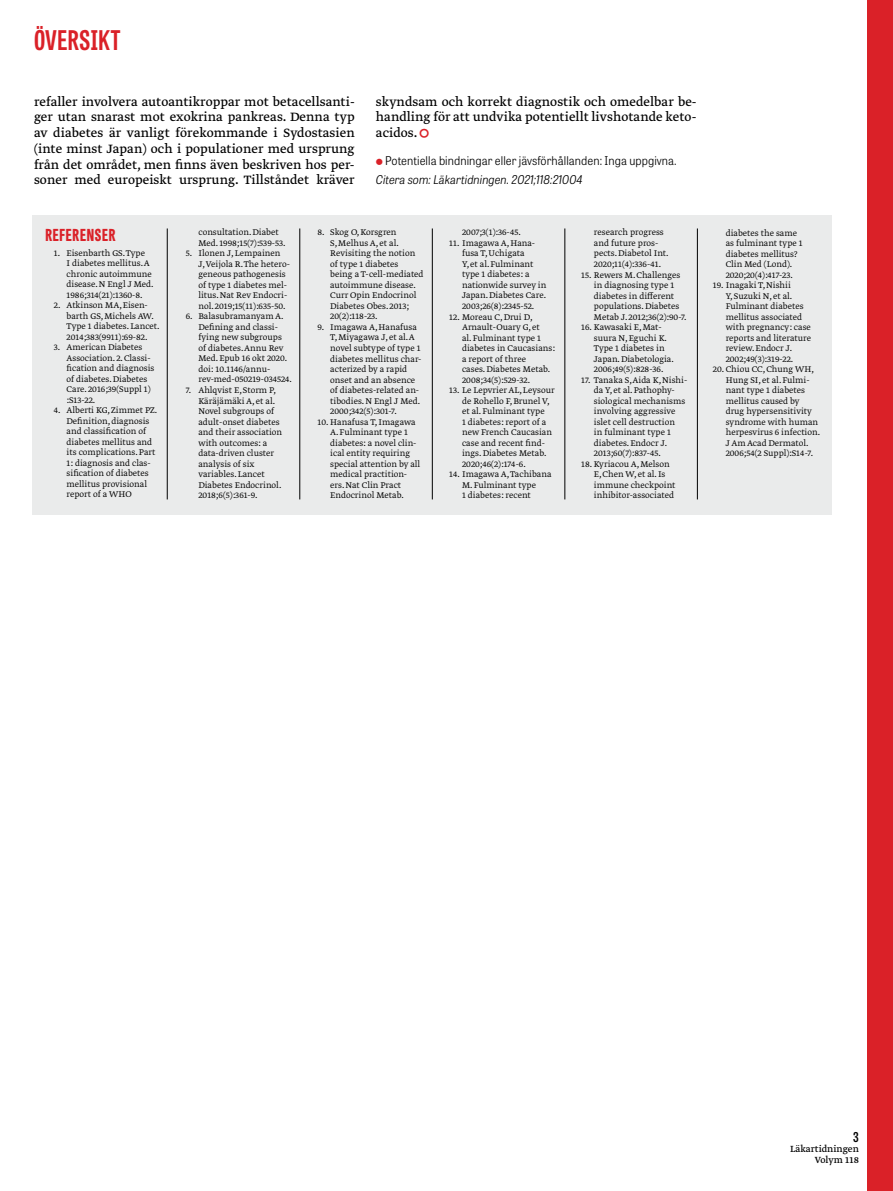
<style>
.page{position:relative;width:893px;height:1191px;background:#fff}
.page>*{position:absolute;margin:0;border:0;box-sizing:border-box;transform-origin:0 0}
.t1{font:700 27px "Tablet Gothic Compressed";letter-spacing:.02em;color:#da2128}
.t2{font:800 16.5px "Tablet Gothic Compressed";letter-spacing:.045em;color:#da2128}
.t3{font:14.25px/15.8px "Greta Text Pro Regular Min";color:#000;text-align:justify}
.t4{font:600 13.5px "Tablet Gothic Condensed";color:#000}
.t5{font:300 12px "Tablet Gothic Narrow";letter-spacing:.005em;color:#000}
.t6{font:italic 300 12px "Tablet Gothic Narrow";color:#000}
.t7{font:10.5px/10.5px "Greta Text Pro";color:#000;text-align:right}
.t8{font:9.75px/10.5px "Greta Text Pro Light Min";color:#000}
.s1{color:#da2128}
</style>
<div class="page">
<div style="left:867px;top:0;width:26px;height:1191px;background:#da2128"></div>
<div style="left:33px;top:216px;width:799px;height:299px;background:#eaebeb"></div>
<hr style="left:167px;top:228px;width:1px;height:271px;background:#000">
<hr style="left:432px;top:228px;width:1px;height:271px;background:#000">
<hr style="left:300px;top:228px;width:1px;height:271px;background:#000">
<hr style="left:565px;top:228px;width:1px;height:271px;background:#000">
<hr style="left:697px;top:228px;width:1px;height:271px;background:#000">
<h1 class="t1" style="left:34px;top:22px;width:88px">ÖVERSIKT</h1>
<p class="t3" style="left:34px;top:94px;width:322px">refaller involvera autoantikroppar mot betacellsanti&shy;ger utan snarast mot exokrina pankreas. Denna typ av diabetes är vanligt förekommande i Sydostasien (inte minst Japan) och i populationer med ursprung från det området, men finns även beskriven hos per&shy;soner med europeiskt ursprung. Tillståndet kräver</p>
<h3 class="t3" style="left:376px;top:94px;width:322px">skyndsam och korrekt diagnostik och omedelbar be&shy;handling för att undvika potentiellt livshotande keto&shy;acidos. <span class="s1">▲</span></h3>
<p class="t5" style="left:385px;top:153px;width:293px">Potentiella bindningar eller jävsförhållanden: Inga uppgivna.</p>
<p class="t6" style="left:376px;top:171px;width:208px">Citera som: Läkartidningen. 2021;118:21004</p>
<h2 class="t2" style="left:45px;top:223px;width:71px">REFERENSER</h2>
<p class="t8" style="left:67px;top:248px;width:89px;text-indent:-13px">1. Eisenbarth GS. Type<br>I diabetes mellitus. A chronic autoimmune disease. N Engl J Med.<br>1986;314(21):1360-8.</p>
<p class="t8" style="left:67px;top:300px;width:95px;text-indent:-13px">2. Atkinson MA, Eisen&shy;barth GS, Michels AW.<br>Type 1 diabetes. Lancet.<br>2014;383(9911):69-82.</p>
<p class="t8" style="left:67px;top:342px;width:89px;text-indent:-13px">3. American Diabetes<br>Association. 2. Classi&shy;fication and diagnosis of diabetes. Diabetes<br>Care. 2016;39(Suppl 1) :S13-22.</p>
<p class="t8" style="left:67px;top:405px;width:92px;text-indent:-13px">4. Alberti KG, Zimmet PZ.<br>Definition, diagnosis and classification of diabetes mellitus and its complications. Part<br>1: diagnosis and clas&shy;sification of diabetes mellitus provisional report of a WHO</p>
<p class="t8" style="left:198px;top:228px;width:89px">consultation. Diabet<br>Med. 1998;15(7):539-53.</p>
<p class="t8" style="left:198px;top:249px;width:93px;text-indent:-13px">5. Ilonen J, Lempainen<br>J, Veijola R. The hetero&shy;geneous pathogenesis of type 1 diabetes mel&shy;litus. Nat Rev Endocri&shy;nol. 2019;15(11):635-50.</p>
<p class="t8" style="left:198px;top:312px;width:95px;text-indent:-13px">6. Balasubramanyam A.<br>Defining and classi&shy;fying new subgroups of diabetes. Annu Rev<br>Med. Epub 16 okt 2020. doi: 10.1146/annu&shy;rev-med-050219-034524.</p>
<p class="t8" style="left:198px;top:385px;width:85px;text-indent:-13px">7. Ahlqvist E, Storm P,<br>Käräjämäki A, et al.<br>Novel subgroups of adult-onset diabetes and their association with outcomes: a data-driven cluster analysis of six variables. Lancet<br>Diabetes Endocrinol.<br>2018;6(5):361-9.</p>
<p class="t8" style="left:330px;top:228px;width:95px;text-indent:-13px">8. Skog O, Korsgren<br>S, Melhus A, et al.<br>Revisiting the notion of type 1 diabetes<br>being a T-cell-mediated autoimmune disease.<br>Curr Opin Endocrinol<br>Diabetes Obes. 2013;<br>20(2):118-23.</p>
<p class="t8" style="left:330px;top:322px;width:92px;text-indent:-13px">9. Imagawa A, Hanafusa<br>T, Miyagawa J, et al. A novel subtype of type 1 diabetes mellitus char&shy;acterized by a rapid onset and an absence of diabetes-related an&shy;tibodies. N Engl J Med.<br>2000;342(5):301-7.</p>
<p class="t8" style="left:330px;top:417px;width:92px;text-indent:-13px">10. Hanafusa T, Imagawa<br>A. Fulminant type 1 diabetes: a novel clin&shy;ical entity requiring special attention by all medical practition&shy;ers. Nat Clin Pract<br>Endocrinol Metab.</p>
<p class="t8" style="left:462px;top:228px;width:60px">2007;3(1):36-45.</p>
<p class="t8" style="left:462px;top:238px;width:86px;text-indent:-13px">11. Imagawa A, Hana&shy;fusa T, Uchigata<br>Y, et al. Fulminant type 1 diabetes: a nationwide survey in<br>Japan. Diabetes Care.<br>2003;26(8):2345-52.</p>
<p class="t8" style="left:462px;top:312px;width:94px;text-indent:-13px">12. Moreau C, Drui D,<br>Arnault-Ouary G, et<br>al. Fulminant type 1 diabetes in Caucasians: a report of three<br>cases. Diabetes Metab.<br>2008;34(5):529-32.</p>
<p class="t8" style="left:462px;top:385px;width:94px;text-indent:-13px">13. Le Lepvrier AL, Leysour de Rohello F, Brunel V, et al. Fulminant type<br>1 diabetes: report of a new French Caucasian case and recent find&shy;ings. Diabetes Metab.<br>2020;46(2):174-6.</p>
<p class="t8" style="left:462px;top:469px;width:91px;text-indent:-13px">14. Imagawa A, Tachibana<br>M. Fulminant type<br>1 diabetes: recent</p>
<p class="t8" style="left:594px;top:228px;width:76px">research progress and future pros&shy;pects. Diabetol Int.<br>2020;11(4):336-41.</p>
<p class="t8" style="left:594px;top:270px;width:94px;text-indent:-13px">15. Rewers M. Challenges in diagnosing type 1 diabetes in different populations. Diabetes<br>Metab J. 2012;36(2):90-7.</p>
<p class="t8" style="left:594px;top:322px;width:81px;text-indent:-13px">16. Kawasaki E, Mat&shy;suura N, Eguchi K.<br>Type 1 diabetes in<br>Japan. Diabetologia.<br>2006;49(5):828-36.</p>
<p class="t8" style="left:594px;top:375px;width:95px;text-indent:-13px">17. Tanaka S, Aida K, Nishi&shy;da Y, et al. Pathophy&shy;siological mechanisms involving aggressive islet cell destruction<br>in fulminant type 1 diabetes. Endocr J.<br>2013;60(7):837-45.</p>
<p class="t8" style="left:594px;top:459px;width:83px;text-indent:-13px">18. Kyriacou A, Melson<br>E, Chen W, et al. Is immune checkpoint inhibitor-associated</p>
<p class="t8" style="left:726px;top:228px;width:78px">diabetes the same as fulminant type 1 diabetes mellitus?<br>Clin Med (Lond).<br>2020;20(4):417-23.</p>
<p class="t8" style="left:726px;top:280px;width:87px;text-indent:-13px">19. Inagaki T, Nishii<br>Y, Suzuki N, et al.<br>Fulminant diabetes mellitus associated with pregnancy: case reports and literature review. Endocr J.<br>2002;49(3):319-22.</p>
<p class="t8" style="left:726px;top:364px;width:96px;text-indent:-13px">20. Chiou CC, Chung WH,<br>Hung SI, et al. Fulmi&shy;nant type 1 diabetes mellitus caused by drug hypersensitivity syndrome with human herpesvirus 6 infection.<br>J Am Acad Dermatol.<br>2006;54(2 Suppl):S14-7.</p>
<h3 class="t4" style="left:853px;top:1127px;width:7px">3</h3>
<p class="t7" style="left:790px;top:1144px;width:70px">Läkartidningen<br>Volym 118</p>
</div>
